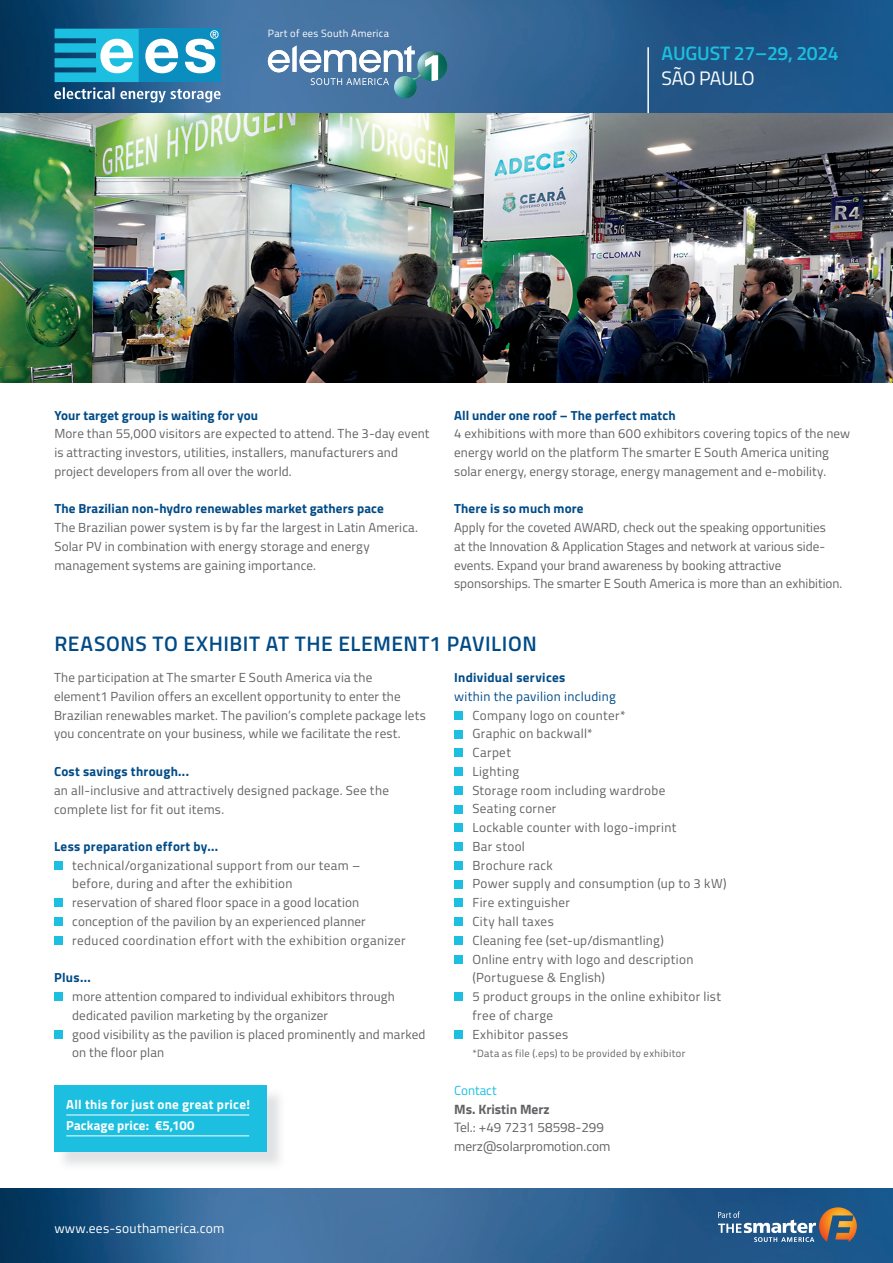
<style>
.page{position:relative;width:893px;height:1263px;background:#fff}
.page>*{position:absolute;margin:0;border:0;box-sizing:border-box;transform-origin:0 0}
.t1{font:600 21px "Titillium";letter-spacing:.025em;color:#004b87}
.t2{font:600 19.5px "Titillium";letter-spacing:-.02em;color:#1cbfdf}
.t3{font:19.5px "Titillium";letter-spacing:-.025em;color:#fff}
.t4{font:13.5px/18.8px "Titillium";color:#636366}
.t5{font:13.5px "Titillium";letter-spacing:.02em;color:#fff}
.t6{font:700 13.5px "Titillium";color:#636366}
.t7{font:13.2px/18.8px "Titillium";letter-spacing:.015em;color:#636366}
.t8{font:700 13.2px "Titillium";letter-spacing:.015em;color:#004b87}
.t9{font:700 13.2px/21px "Titillium";letter-spacing:.025em;color:#fff}
.t10{font:13.2px "Titillium";letter-spacing:.025em;color:#004b87}
.t11{font:13.2px "Titillium";color:#1cbfdf}
.t12{font:10.5px "Titillium";letter-spacing:.035em;color:#636366}
.t13{font:10.5px "Titillium";letter-spacing:.025em;color:#fff}
</style>
<div class="page">
<img style="left:0;top:0;width:893px;height:114px">
<hr style="left:647px;top:47px;width:2px;height:67px;background:#fff">
<img style="left:0;top:1188px;width:893px;height:75px">
<img style="left:0;top:114px;width:893px;height:268px">
<div style="left:454px;top:711px;width:9px;height:9px;background:#1cbfdf"></div>
<div style="left:454px;top:730px;width:9px;height:8px;background:#1cbfdf"></div>
<div style="left:454px;top:749px;width:9px;height:8px;background:#1cbfdf"></div>
<div style="left:454px;top:767px;width:9px;height:9px;background:#1cbfdf"></div>
<div style="left:454px;top:786px;width:9px;height:9px;background:#1cbfdf"></div>
<div style="left:454px;top:805px;width:9px;height:8px;background:#1cbfdf"></div>
<div style="left:454px;top:824px;width:9px;height:8px;background:#1cbfdf"></div>
<div style="left:454px;top:842px;width:9px;height:9px;background:#1cbfdf"></div>
<div style="left:454px;top:861px;width:9px;height:9px;background:#1cbfdf"></div>
<div style="left:454px;top:880px;width:9px;height:8px;background:#1cbfdf"></div>
<div style="left:454px;top:899px;width:9px;height:8px;background:#1cbfdf"></div>
<div style="left:454px;top:917px;width:9px;height:9px;background:#1cbfdf"></div>
<div style="left:454px;top:936px;width:9px;height:9px;background:#1cbfdf"></div>
<div style="left:454px;top:955px;width:9px;height:8px;background:#1cbfdf"></div>
<div style="left:454px;top:992px;width:9px;height:9px;background:#1cbfdf"></div>
<div style="left:454px;top:1030px;width:9px;height:8px;background:#1cbfdf"></div>
<div style="left:54px;top:861px;width:9px;height:9px;background:#1cbfdf"></div>
<div style="left:54px;top:899px;width:9px;height:8px;background:#1cbfdf"></div>
<div style="left:54px;top:917px;width:9px;height:9px;background:#1cbfdf"></div>
<div style="left:54px;top:936px;width:9px;height:9px;background:#1cbfdf"></div>
<div style="left:54px;top:992px;width:9px;height:9px;background:#1cbfdf"></div>
<div style="left:54px;top:1030px;width:9px;height:8px;background:#1cbfdf"></div>
<div style="left:54px;top:1085px;width:213px;height:67px;background:#1cbfdf"></div>
<hr style="left:66px;top:1135px;width:183px;height:1px;background:#fff">
<hr style="left:66px;top:1114px;width:183px;height:1px;background:#fff">
<svg style="left:54px;top:29px;width:167px;height:73px"></svg>
<svg style="left:718px;top:1211px;width:98px;height:31px;background:#517ba2"></svg>
<img style="left:819px;top:1207px;width:38px;height:35px">
<svg style="left:268px;top:46px;width:181px;height:53px"></svg>
<p class="t13" style="left:268px;top:25px;width:123px">Part of ees South America</p>
<h2 class="t2" style="left:662px;top:39px;width:179px">AUGUST 27–29, 2024</h2>
<h2 class="t3" style="left:662px;top:64px;width:95px">SÃO PAULO</h2>
<p class="t8" style="left:54px;top:405px;width:205px">Your target group is waiting for you</p>
<p class="t7" style="left:54px;top:424px;width:377px">More than 55,000 visitors are expected to attend. The 3-day event is attracting investors, utilities, installers, manufacturers and project developers from all over the world.</p>
<p class="t8" style="left:54px;top:499px;width:331px">The Brazilian non-hydro renewables market gathers pace</p>
<p class="t7" style="left:54px;top:518px;width:365px">The Brazilian power system is by far the largest in Latin America.<br>Solar PV in combination with energy storage and energy management systems are gaining importance.</p>
<p class="t8" style="left:454px;top:405px;width:223px">All under one roof – The perfect match</p>
<p class="t7" style="left:454px;top:424px;width:398px">4 exhibitions with more than 600 exhibitors covering topics of the new energy world on the platform The smarter E South America uniting solar energy, energy storage, energy management and e-mobility.</p>
<p class="t8" style="left:454px;top:499px;width:131px">There is so much more</p>
<p class="t7" style="left:454px;top:518px;width:390px">Apply for the coveted AWARD, check out the speaking opportunities<br>at the Innovation &amp; Application Stages and network at various side&shy;events. Expand your brand awareness by booking attractive sponsorships. The smarter E South America is more than an exhibition.</p>
<h1 class="t1" style="left:54px;top:628px;width:484px">REASONS TO EXHIBIT AT THE ELEMENT1 PAVILION</h1>
<p class="t7" style="left:54px;top:667px;width:373px">The participation at The smarter E South America via the element1 Pavilion offers an excellent opportunity to enter the Brazilian renewables market. The pavilion’s complete package lets you concentrate on your business, while we facilitate the rest.</p>
<p class="t8" style="left:54px;top:761px;width:137px">Cost savings through...</p>
<p class="t7" style="left:54px;top:780px;width:336px">an all-inclusive and attractively designed package. See the complete list for fit out items.</p>
<p class="t8" style="left:54px;top:836px;width:166px">Less preparation effort by...</p>
<p class="t7" style="left:72px;top:855px;width:335px">technical/organizational support from our team –<br>before, during and after the exhibition<br>reservation of shared floor space in a good location conception of the pavilion by an experienced planner reduced coordination effort with the exhibition organizer</p>
<p class="t8" style="left:54px;top:967px;width:38px">Plus...</p>
<p class="t7" style="left:72px;top:986px;width:355px">more attention compared to individual exhibitors through dedicated pavilion marketing by the organizer<br>good visibility as the pavilion is placed prominently and marked on the floor plan</p>
<p class="t9" style="left:66px;top:1093px;width:185px">All this for just one great price!<br>Package price: €5,100</p>
<p class="t8" style="left:454px;top:667px;width:113px">Individual services</p>
<p class="t10" style="left:454px;top:687px;width:163px">within the pavilion including</p>
<p class="t7" style="left:472px;top:705px;width:256px">Company logo on counter*<br>Graphic on backwall*<br>Carpet<br>Lighting<br>Storage room including wardrobe<br>Seating corner<br>Lockable counter with logo-imprint<br>Bar stool<br>Brochure rack<br>Power supply and consumption (up to 3 kW)<br>Fire extinguisher<br>City hall taxes<br>Cleaning fee (set-up/dismantling)<br>Online entry with logo and description (Portuguese &amp; English)<br>5 product groups in the online exhibitor list free of charge<br>Exhibitor passes</p>
<p class="t12" style="left:472px;top:1046px;width:215px">*Data as file (.eps) to be provided by exhibitor</p>
<p class="t11" style="left:454px;top:1080px;width:44px">Contact</p>
<p class="t6" style="left:454px;top:1098px;width:97px">Ms. Kristin Merz</p>
<p class="t4" style="left:454px;top:1117px;width:158px">Tel.: +49 7231 58598-299 merz@solarpromotion.com</p>
<p class="t5" style="left:54px;top:1218px;width:172px">www.ees-southamerica.com</p>
</div>
